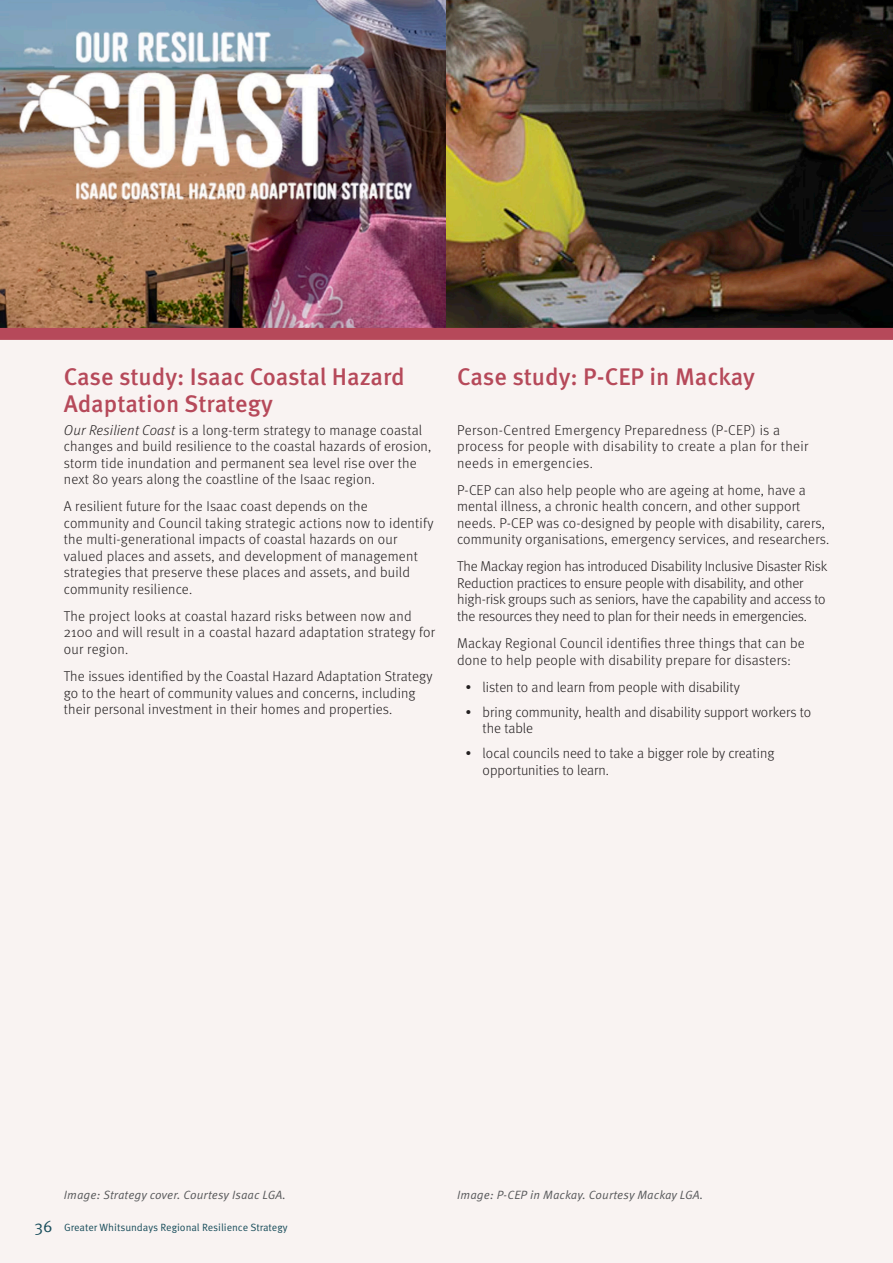
<style>
.page{position:relative;width:893px;height:1263px;background:#fff}
.page>*{position:absolute;margin:0;border:0;box-sizing:border-box;transform-origin:0 0}
.t1{font:500 24px/27px "Meta Pro";letter-spacing:-.005em;color:#b6495a}
.body{font:300 14.25px/16.5px "Meta Pro";letter-spacing:.01em;color:#231f20}
.body-2{font:300 14.25px/16.5px "Meta Pro";letter-spacing:-.01em;color:#231f20}
.body-3{font:300 14.25px/16.5px "Meta Pro";letter-spacing:.03em;color:#231f20}
.image_caption{font:12px "Meta Pro Norm Ita";letter-spacing:.01em;color:#57585a}
.t2{font:10.5px "Meta Pro Norm";color:#1a4e5c}
.s1{font-style:italic}
.s2{font-size:16.5px}
</style>
<div class="page">
<img style="left:0;top:0;width:446px;height:328px">
<img style="left:447px;top:0;width:446px;height:328px">
<div style="left:0;top:338px;width:893px;height:925px;background:#f9f3f2"></div>
<div style="left:0;top:328px;width:893px;height:12px;background:#b6495a"></div>
<h2 class="t1" style="left:64px;top:361px;width:342px">Case study: Isaac Coastal Hazard<br>Adaptation Strategy</h2>
<p class="body" style="left:64px;top:421px;width:369px"><span class="s1">Our Resilient Coast</span> is a long-term strategy to manage coastal changes and build resilience to the coastal hazards of erosion, storm tide inundation and permanent sea level rise over the next 80 years along the coastline of the Isaac region.</p>
<p class="body" style="left:64px;top:497px;width:371px">A resilient future for the Isaac coast depends on the community and Council taking strategic actions now to identify the multi-generational impacts of coastal hazards on our valued places and assets, and development of management strategies that preserve these places and assets, and build community resilience.</p>
<p class="body" style="left:64px;top:607px;width:373px">The project looks at coastal hazard risks between now and<br>2100 and will result in a coastal hazard adaptation strategy for our region.</p>
<p class="body" style="left:64px;top:667px;width:370px">The issues identified by the Coastal Hazard Adaptation Strategy go to the heart of community values and concerns, including their personal investment in their homes and properties.</p>
<h2 class="t1" style="left:457px;top:361px;width:299px">Case study: P-CEP in Mackay</h2>
<p class="body-3" style="left:457px;top:421px;width:353px">Person-Centred Emergency Preparedness (P-CEP) is a process for people with disability to create a plan for their needs in emergencies.</p>
<p class="body" style="left:457px;top:481px;width:374px">P-CEP can also help people who are ageing at home, have a mental illness, a chronic health concern, and other support needs. P-CEP was co-designed by people with disability, carers, community organisations, emergency services, and researchers.</p>
<p class="body-2" style="left:457px;top:557px;width:372px">The Mackay region has introduced Disability Inclusive Disaster Risk Reduction practices to ensure people with disability, and other high-risk groups such as seniors, have the capability and access to the resources they need to plan for their needs in emergencies.</p>
<p class="body" style="left:457px;top:634px;width:349px">Mackay Regional Council identifies three things that can be done to help people with disability prepare for disasters:</p>
<p class="body" style="left:466px;top:678px;width:276px">• listen to and learn from people with disability</p>
<p class="body" style="left:483px;top:703px;width:330px;text-indent:-17px">• bring community, health and disability support workers to the table</p>
<p class="body" style="left:483px;top:744px;width:293px;text-indent:-17px">• local councils need to take a bigger role by creating opportunities to learn.</p>
<p class="image_caption" style="left:64px;top:1186px;width:224px">Image: Strategy cover. Courtesy Isaac LGA.</p>
<p class="image_caption" style="left:457px;top:1186px;width:248px">Image: P-CEP in Mackay. Courtesy Mackay LGA.</p>
<p class="t2" style="left:34px;top:1219px;width:255px"><span class="s2">36</span> Greater Whitsundays Regional Resilience Strategy</p>
</div>
